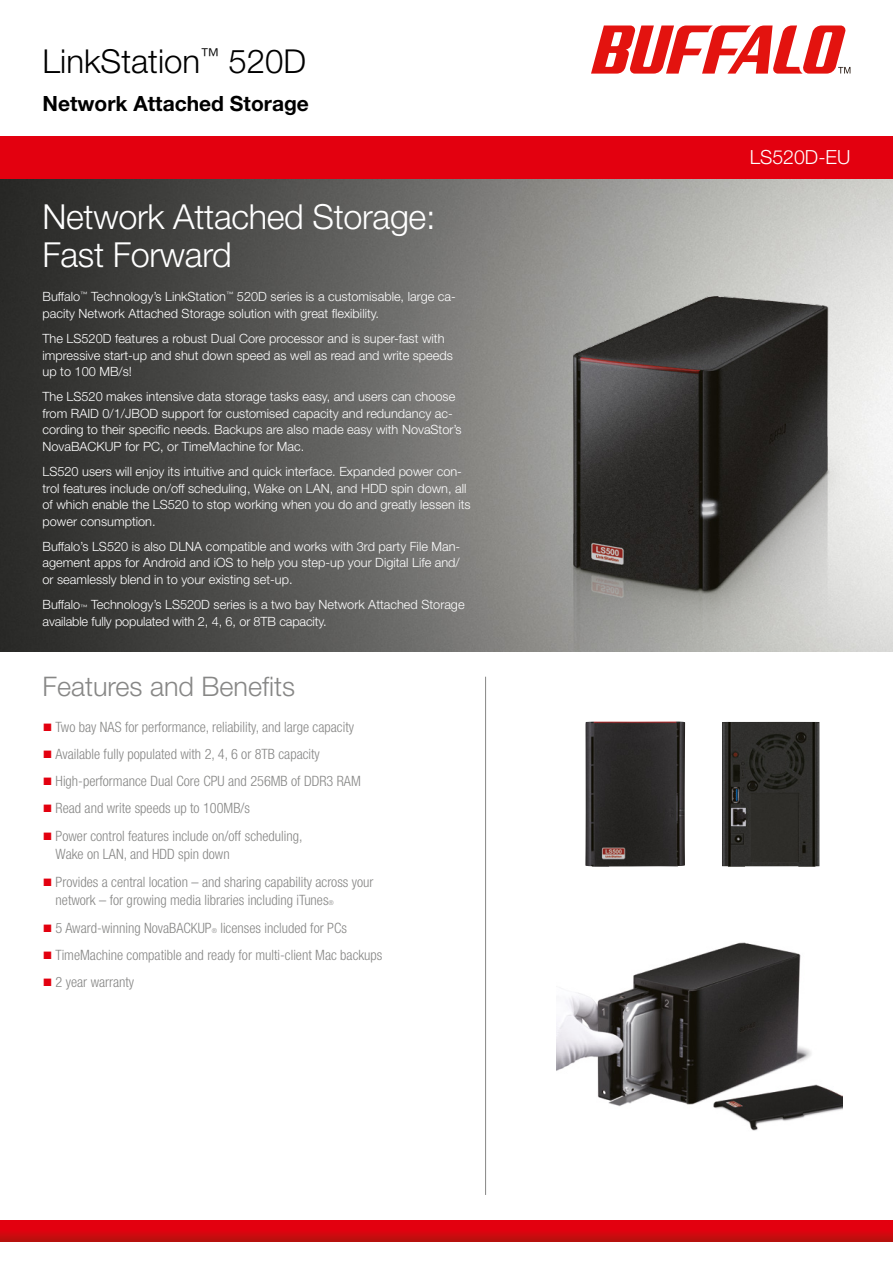
<style>
.page{position:relative;width:893px;height:1263px;background:#fff}
.page>*{position:absolute;margin:0;border:0;box-sizing:border-box;transform-origin:0 0}
.t1{font:300 34.5px/38px "Helvetica Neue LT Pro";letter-spacing:-.01em;color:#fff}
.t2{font:300 33px "Helvetica Neue LT Pro";color:#000}
.t3{font:300 27px "Helvetica Neue LT Pro";color:#878786}
.t4{font:700 21px "Helvetica Neue LT Pro";color:#000}
.t5{font:300 19.5px "Helvetica Neue LT Pro";color:#fff}
.t6{font:300 condensed 14.25px/18.8px "Helvetica Neue LT Pro";color:#878786}
.t7{font:300 12.75px/16.5px "Helvetica Neue LT Pro";color:#fff}
.s1{font-size:6px}
.s2{color:#e3000f}
.s3{font-size:6.6px}
</style>
<div class="page">
<img style="left:0;top:179px;width:893px;height:472px">
<div style="left:0;top:136px;width:893px;height:43px;background:#e3000f"></div>
<svg style="left:0;top:1220px;width:893px;height:21px;background:#d6050e"></svg>
<svg style="left:591px;top:26px;width:259px;height:48px"></svg>
<hr style="left:485px;top:677px;width:1px;height:518px;background:#878786">
<img style="left:585px;top:721px;width:100px;height:146px">
<img style="left:722px;top:722px;width:97px;height:145px">
<img style="left:556px;top:942px;width:286px;height:189px">
<img style="left:556px;top:296px;width:292px;height:355px">
<h2 class="t2" style="left:43px;top:41px;width:265px">LinkStation<sup>™</sup> 520D</h2>
<h3 class="t4" style="left:43px;top:90px;width:268px">Network Attached Storage</h3>
<h1 class="t1" style="left:43px;top:197px;width:394px">Network Attached Storage:<br>Fast Forward</h1>
<p class="t7" style="left:43px;top:288px;width:415px">Buffalo<sup>™</sup> Technology’s LinkStation<sup>™</sup> 520D series is a customisable, large ca&shy;pacity Network Attached Storage solution with great flexibility.</p>
<p class="t7" style="left:43px;top:330px;width:412px">The LS520D features a robust Dual Core processor and is super-fast with impressive start-up and shut down speed as well as read and write speeds up to 100 MB/s!</p>
<p class="t7" style="left:43px;top:388px;width:421px">The LS520 makes intensive data storage tasks easy, and users can choose from RAID 0/1/JBOD support for customised capacity and redundancy ac&shy;cording to their specific needs. Backups are also made easy with NovaStor’s NovaBACKUP for PC, or TimeMachine for Mac.</p>
<p class="t7" style="left:43px;top:463px;width:430px">LS520 users will enjoy its intuitive and quick interface. Expanded power con&shy;trol features include on/off scheduling, Wake on LAN, and HDD spin down, all of which enable the LS520 to stop working when you do and greatly lessen its power consumption.</p>
<p class="t7" style="left:43px;top:538px;width:419px;text-align:justify">Buffalo’s LS520 is also DLNA compatible and works with 3rd party File Man&shy;agement apps for Android and iOS to help you step-up your Digital Life and/ or seamlessly blend in to your existing set-up.</p>
<p class="t7" style="left:43px;top:596px;width:424px">Buffalo<span class="s1">™</span> Technology’s LS520D series is a two bay Network Attached Storage available fully populated with 2, 4, 6, or 8TB capacity.</p>
<h3 class="t3" style="left:43px;top:670px;width:254px">Features and Benefits</h3>
<p class="t6" style="left:43px;top:717px;width:313px"><span class="s2">■</span> Two bay NAS for performance, reliability, and large capacity</p>
<p class="t6" style="left:43px;top:744px;width:279px"><span class="s2">■</span> Available fully populated with 2, 4, 6 or 8TB capacity</p>
<p class="t6" style="left:43px;top:772px;width:319px"><span class="s2">■</span> High-performance Dual Core CPU and 256MB of DDR3 RAM</p>
<p class="t6" style="left:43px;top:799px;width:209px"><span class="s2">■</span> Read and write speeds up to 100MB/s</p>
<p class="t6" style="left:56px;top:826px;width:248px;text-indent:-13px"><span class="s2">■</span> Power control features include on/off scheduling,<br>Wake on LAN, and HDD spin down</p>
<p class="t6" style="left:56px;top:872px;width:319px;text-indent:-13px"><span class="s2">■</span> Provides a central location – and sharing capability across your network – for growing media libraries including iTunes<span class="s3">®</span></p>
<p class="t6" style="left:43px;top:918px;width:306px"><span class="s2">■</span> 5 Award-winning NovaBACKUP<span class="s3">®</span> licenses included for PCs</p>
<p class="t6" style="left:43px;top:945px;width:341px"><span class="s2">■</span> TimeMachine compatible and ready for multi-client Mac backups</p>
<p class="t6" style="left:43px;top:973px;width:93px"><span class="s2">■</span> 2 year warranty</p>
<h3 class="t5" style="left:750px;top:145px;width:102px">LS520D-EU</h3>
</div>
